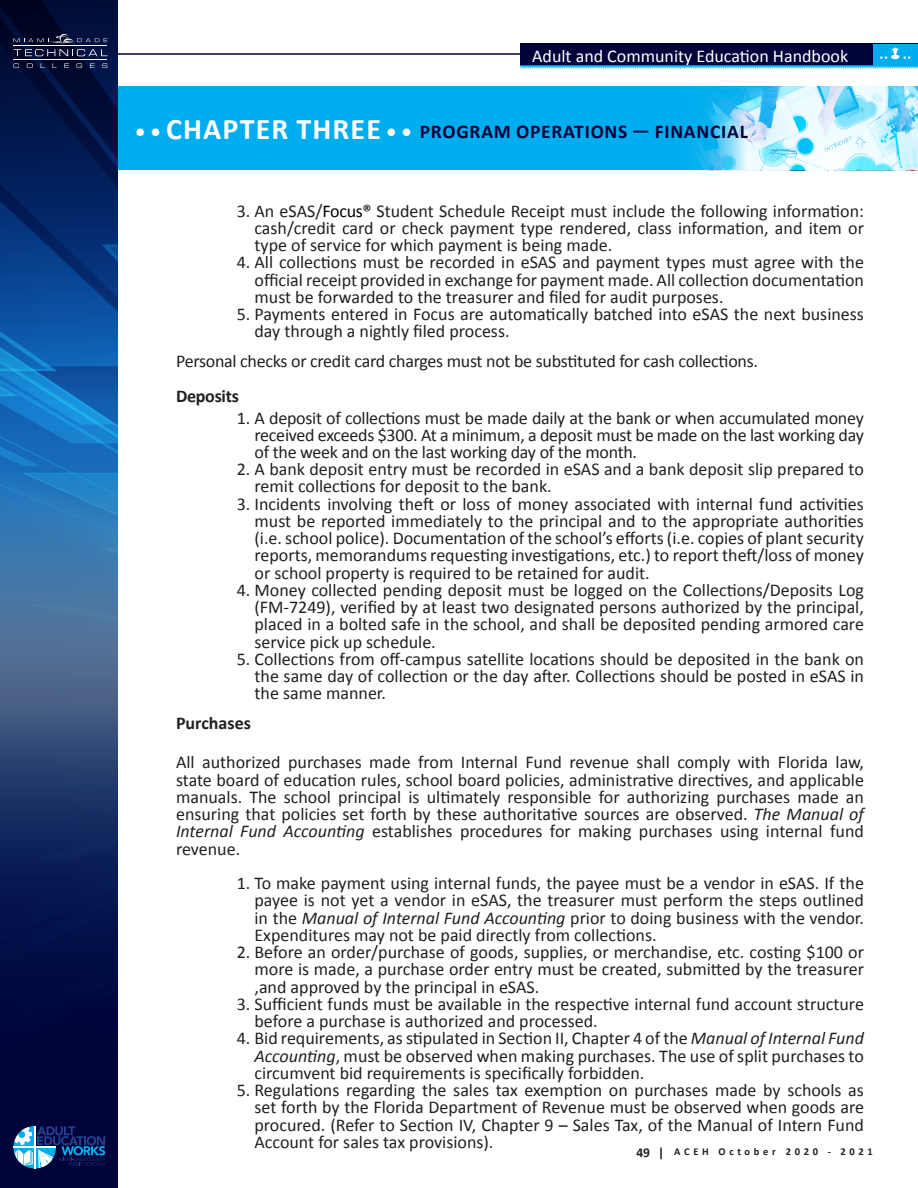
<style>
.page{position:relative;width:918px;height:1188px;background:#fff}
.page>*{position:absolute;margin:0;border:0;box-sizing:border-box;transform-origin:0 0}
.t1{font:700 19.5px "Calibri";letter-spacing:.04em;color:#000339}
.t2{font:18px/17.2px "Calibri";color:#231f20;text-align:justify}
.t3{font:18px "Calibri";color:#fff}
.t4{font:700 18px "Calibri";letter-spacing:-.015em;color:#231f20}
.t5{font:700 13.5px "Calibri";color:#231f20}
.t6{font:700 10.5px "Calibri";letter-spacing:.35em;color:#231f20}
.s1{font-size:21px;color:#fff}
.s2{font-size:30px;color:#fff}
.s3{color:#000}
.s4{font-style:italic}
</style>
<div class="page">
<div style="left:118px;top:86px;width:800px;height:84px;background:#00aeef"></div>
<hr style="left:92px;top:53px;width:826px;height:2px;background:#000339">
<svg style="left:0;top:0;width:118px;height:1188px;background:#163a73"></svg>
<svg style="left:14px;top:1126px;width:91px;height:42px;background:#2f5588"></svg>
<img style="left:693px;top:86px;width:225px;height:84px">
<svg style="left:660px;top:1148px;width:2px;height:11px"></svg>
<svg style="left:14px;top:63px;width:5px;height:5px"></svg>
<svg style="left:27px;top:63px;width:6px;height:5px"></svg>
<svg style="left:41px;top:63px;width:4px;height:5px"></svg>
<svg style="left:53px;top:63px;width:4px;height:5px"></svg>
<svg style="left:64px;top:63px;width:5px;height:5px"></svg>
<svg style="left:77px;top:63px;width:5px;height:5px"></svg>
<svg style="left:90px;top:63px;width:5px;height:5px"></svg>
<svg style="left:102px;top:63px;width:5px;height:5px"></svg>
<svg style="left:14px;top:49px;width:93px;height:7px"></svg>
<hr style="left:14px;top:46px;width:93px;height:1px;background:#fffefa">
<hr style="left:14px;top:60px;width:93px;height:1px;background:#fffefa">
<svg style="left:14px;top:33px;width:93px;height:10px"></svg>
<div style="left:521px;top:44px;width:397px;height:22px;background:#000339"></div>
<div style="left:874px;top:44px;width:44px;height:22px;background:#00aeef"></div>
<hr style="left:521px;top:65px;width:397px;height:1px;background:#00aeef">
<hr style="left:521px;top:66px;width:397px;height:1px;background:#00aeef">
<svg style="left:521px;top:68px;width:397px;height:1px"></svg>
<svg style="left:880px;top:48px;width:30px;height:11px"></svg>
<p class="t3" style="left:532px;top:45px;width:318px">Adult and Community Education Handbook</p>
<p class="t1" style="left:135px;top:119px;width:614px"><span class="s1">• •</span> <span class="s2">CHAPTER THREE</span> <span class="s1">• •</span> PROGRAM OPERATIONS — FINANCIAL</p>
<p class="t2" style="left:255px;top:201px;width:611px;text-indent:-18px">3. An eSAS/<span class="s3">Focus®</span> Student Schedule Receipt must include the following information: cash/credit card or check payment type rendered, class information, and item or type of service for which payment is being made.</p>
<p class="t2" style="left:255px;top:253px;width:611px;text-indent:-18px">4. All collections must be recorded in eSAS and payment types must agree with the official receipt provided in exchange for payment made. All collection documentation must be forwarded to the treasurer and filed for audit purposes.</p>
<p class="t2" style="left:255px;top:305px;width:611px;text-indent:-18px">5. Payments entered in Focus are automatically batched into eSAS the next business day through a nightly filed process.</p>
<p class="t2" style="left:176px;top:352px;width:584px">Personal checks or credit card charges must not be substituted for cash collections.</p>
<p class="t4" style="left:176px;top:384px;width:64px">Deposits</p>
<p class="t2" style="left:255px;top:408px;width:611px;text-indent:-18px">1. A deposit of collections must be made daily at the bank or when accumulated money received exceeds $300. At a minimum, a deposit must be made on the last working day of the week and on the last working day of the month.</p>
<p class="t2" style="left:255px;top:460px;width:611px;text-indent:-18px">2. A bank deposit entry must be recorded in eSAS and a bank deposit slip prepared to remit collections for deposit to the bank.</p>
<p class="t2" style="left:255px;top:494px;width:611px;text-indent:-18px">3. Incidents involving theft or loss of money associated with internal fund activities must be reported immediately to the principal and to the appropriate authorities (i.e. school police). Documentation of the school’s efforts (i.e. copies of plant security reports, memorandums requesting investigations, etc.) to report theft/loss of money or school property is required to be retained for audit.</p>
<p class="t2" style="left:255px;top:580px;width:611px;text-indent:-18px">4. Money collected pending deposit must be logged on the Collections/Deposits Log (FM-7249), verified by at least two designated persons authorized by the principal, placed in a bolted safe in the school, and shall be deposited pending armored care service pick up schedule.</p>
<p class="t2" style="left:255px;top:649px;width:611px;text-indent:-18px">5. Collections from off-campus satellite locations should be deposited in the bank on the same day of collection or the day after. Collections should be posted in eSAS in the same manner.</p>
<p class="t4" style="left:176px;top:712px;width:76px">Purchases</p>
<p class="t2" style="left:176px;top:753px;width:689px">All authorized purchases made from Internal Fund revenue shall comply with Florida law, state board of education rules, school board policies, administrative directives, and applicable manuals. The school principal is ultimately responsible for authorizing purchases made an ensuring that policies set forth by these authoritative sources are observed. <span class="s4">The Manual of Internal Fund Accounting</span> establishes procedures for making purchases using internal fund revenue.</p>
<p class="t2" style="left:255px;top:874px;width:611px;text-indent:-18px">1. To make payment using internal funds, the payee must be a vendor in eSAS. If the payee is not yet a vendor in eSAS, the treasurer must perform the steps outlined in the <span class="s4">Manual of Internal Fund Accounting</span> prior to doing business with the vendor.<br>Expenditures may not be paid directly from collections.</p>
<p class="t2" style="left:255px;top:943px;width:611px;text-indent:-18px">2. Before an order/purchase of goods, supplies, or merchandise, etc. costing $100 or more is made, a purchase order entry must be created, submitted by the treasurer ,and approved by the principal in eSAS.</p>
<p class="t2" style="left:255px;top:994px;width:611px;text-indent:-18px">3. Sufficient funds must be available in the respective internal fund account structure before a purchase is authorized and processed.</p>
<p class="t2" style="left:255px;top:1029px;width:611px;text-indent:-18px">4. Bid requirements, as stipulated in Section II, Chapter 4 of the <span class="s4">Manual of Internal Fund Accounting</span>, must be observed when making purchases. The use of split purchases to circumvent bid requirements is specifically forbidden.</p>
<p class="t2" style="left:255px;top:1081px;width:611px;text-indent:-18px">5. Regulations regarding the sales tax exemption on purchases made by schools as set forth by the Florida Department of Revenue must be observed when goods are procured. (Refer to Section IV, Chapter 9 – Sales Tax, of the Manual of Intern Fund Account for sales tax provisions).</p>
<p class="t5" style="left:636px;top:1144px;width:15px">49</p>
<p class="t6" style="left:674px;top:1145px;width:200px">ACEH October 2020 - 2021</p>
</div>
